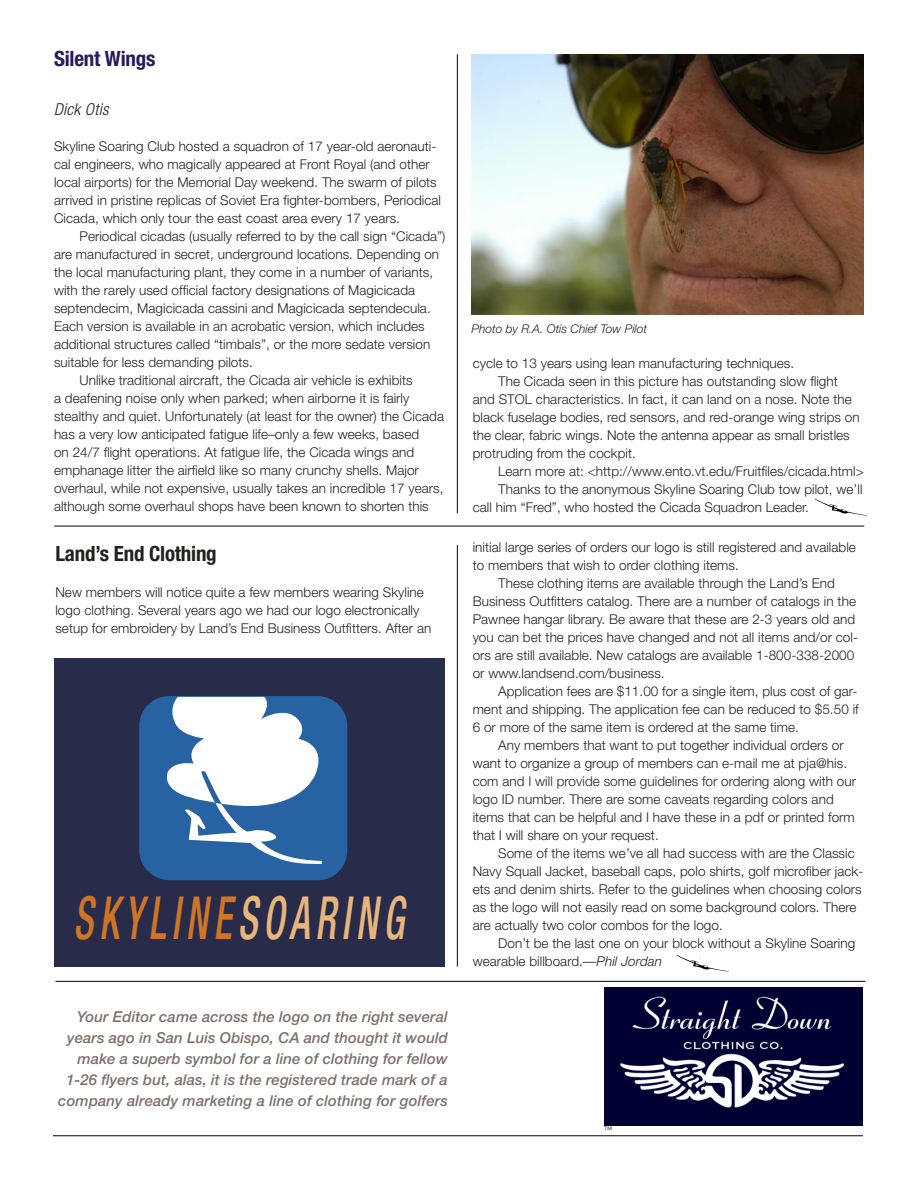
<style>
.page{position:relative;width:918px;height:1188px;background:#fff}
.page>*{position:absolute;margin:0;border:0;box-sizing:border-box;transform-origin:0 0}
.t1{font:italic 500 condensed 59.55px "Helvetica Neue";letter-spacing:.15em;color:#d07526;scale:.64 1}
.Skylines_Head{font:700 condensed 21px "Helvetica Neue";letter-spacing:-.01em;color:#212120}
.Skylines_Head-2{font:700 condensed 21px "Helvetica Neue";letter-spacing:-.01em;color:#271a5f}
.Skylines_Author{font:italic 300 condensed 16.5px "Helvetica Neue";letter-spacing:.02em;color:#212120}
.Skyline_text{font:italic 500 15px/21px "Helvetica Neue";letter-spacing:.005em;color:#7e706b;text-align:right}
.Skyline_text-2{font:300 13.5px/18px "Helvetica Neue";letter-spacing:.005em;color:#212120}
.Skyline_captions{font:italic 300 12px "Helvetica Neue";color:#212120}
.Skyline_text-3{font:300 9px "Helvetica Neue";color:#212120}
.s1{color:#e8b67b}
.s2{font-style:italic}
</style>
<div class="page">
<svg style="left:815px;top:499px;width:52px;height:17px"></svg>
<svg style="left:676px;top:955px;width:53px;height:17px"></svg>
<hr style="left:53px;top:1135px;width:810px;height:1px;background:#212120">
<hr style="left:54px;top:526px;width:810px;height:1px;background:#212120">
<img style="left:471px;top:54px;width:392px;height:260px">
<hr style="left:457px;top:54px;width:1px;height:459px;background:#212120">
<hr style="left:457px;top:545px;width:1px;height:422px;background:#212120">
<div style="left:54px;top:658px;width:390px;height:308px;background:#292b4b"></div>
<div style="left:139px;top:696px;width:208px;height:184px;background:#2763a2;border-radius:30px"></div>
<svg style="left:166px;top:697px;width:163px;height:167px"></svg>
<hr style="left:55px;top:981px;width:810px;height:1px;background:#212120">
<img style="left:604px;top:988px;width:259px;height:137px">
<p class="Skylines_Head-2" style="left:54px;top:46px;width:103px">Silent Wings</p>
<p class="Skylines_Author" style="left:54px;top:100px;width:56px">Dick Otis</p>
<p class="Skyline_text-2" style="left:54px;top:137px;width:389px">Skyline Soaring Club hosted a squadron of 17 year-old aeronauti&shy;cal engineers, who magically appeared at Front Royal (and other local airports) for the Memorial Day weekend. The swarm of pilots arrived in pristine replicas of Soviet Era fighter-bombers, Periodical Cicada, which only tour the east coast area every 17 years.</p>
<p class="Skyline_text-2" style="left:54px;top:227px;width:393px;text-indent:26px">Periodical cicadas (usually referred to by the call sign “Cicada”) are manufactured in secret, underground locations. Depending on the local manufacturing plant, they come in a number of variants, with the rarely used official factory designations of Magicicada septendecim, Magicicada cassini and Magicicada septendecula.<br>Each version is available in an acrobatic version, which includes additional structures called “timbals”, or the more sedate version suitable for less demanding pilots.</p>
<p class="Skyline_text-2" style="left:54px;top:371px;width:392px;text-indent:26px">Unlike traditional aircraft, the Cicada air vehicle is exhibits<br>a deafening noise only when parked; when airborne it is fairly stealthy and quiet. Unfortunately (at least for the owner) the Cicada has a very low anticipated fatigue life–only a few weeks, based<br>on 24/7 flight operations. At fatigue life, the Cicada wings and emphanage litter the airfield like so many crunchy shells. Major overhaul, while not expensive, usually takes an incredible 17 years, although some overhaul shops have been known to shorten this</p>
<p class="Skylines_Head" style="left:55px;top:541px;width:163px">Land’s End Clothing</p>
<p class="Skyline_text-2" style="left:55px;top:583px;width:377px">New members will notice quite a few members wearing Skyline logo clothing. Several years ago we had our logo electronically setup for embroidery by Land’s End Business Outfitters. After an</p>
<p class="t1" style="left:73px;top:883px;width:518px">SKYLINE<span class="s1">SOARING</span></p>
<p class="Skyline_text" style="left:58px;top:1006px;width:391px">Your Editor came across the logo on the right several years ago in San Luis Obispo, CA and thought it would make a superb symbol for a line of clothing for fellow 1-26 flyers but, alas, it is the registered trade mark of a company already marketing a line of clothing for golfers</p>
<p class="Skyline_captions" style="left:471px;top:321px;width:177px">Photo by R.A. Otis Chief Tow Pilot</p>
<p class="Skyline_text-2" style="left:473px;top:354px;width:323px">cycle to 13 years using lean manufacturing techniques.</p>
<p class="Skyline_text-2" style="left:473px;top:372px;width:389px;text-indent:26px">The Cicada seen in this picture has outstanding slow flight and STOL characteristics. In fact, it can land on a nose. Note the black fuselage bodies, red sensors, and red-orange wing strips on the clear, fabric wings. Note the antenna appear as small bristles protruding from the cockpit.</p>
<p class="Skyline_text-2" style="left:498px;top:462px;width:367px">Learn more at: &lt;http://www.ento.vt.edu/Fruitfiles/cicada.html&gt;</p>
<p class="Skyline_text-2" style="left:473px;top:480px;width:391px;text-indent:26px">Thanks to the anonymous Skyline Soaring Club tow pilot, we’ll call him “Fred”, who hosted the Cicada Squadron Leader.</p>
<p class="Skyline_text-2" style="left:473px;top:538px;width:385px">initial large series of orders our logo is still registered and available to members that wish to order clothing items.</p>
<p class="Skyline_text-2" style="left:473px;top:574px;width:387px;text-indent:26px">These clothing items are available through the Land’s End Business Outfitters catalog. There are a number of catalogs in the Pawnee hangar library. Be aware that these are 2-3 years old and you can bet the prices have changed and not all items and/or col&shy;ors are still available. New catalogs are available 1-800-338-2000 or www.landsend.com/business.</p>
<p class="Skyline_text-2" style="left:473px;top:682px;width:388px;text-align:justify;text-indent:26px">Application fees are $11.00 for a single item, plus cost of gar&shy;ment and shipping. The application fee can be reduced to $5.50 if 6 or more of the same item is ordered at the same time.</p>
<p class="Skyline_text-2" style="left:473px;top:736px;width:385px;text-indent:26px">Any members that want to put together individual orders or want to organize a group of members can e-mail me at pja@his. com and I will provide some guidelines for ordering along with our logo ID number. There are some caveats regarding colors and items that can be helpful and I have these in a pdf or printed form that I will share on your request.</p>
<p class="Skyline_text-2" style="left:473px;top:844px;width:392px;text-indent:26px">Some of the items we’ve all had success with are the Classic Navy Squall Jacket, baseball caps, polo shirts, golf microfiber jack&shy;ets and denim shirts. Refer to the guidelines when choosing colors as the logo will not easily read on some background colors. There are actually two color combos for the logo.</p>
<p class="Skyline_text-2" style="left:473px;top:934px;width:384px;text-indent:26px">Don’t be the last one on your block without a Skyline Soaring wearable billboard.<span class="s2">—Phil Jordan</span></p>
<p class="Skyline_text-3" style="left:603px;top:1124px;width:10px">™</p>
</div>
